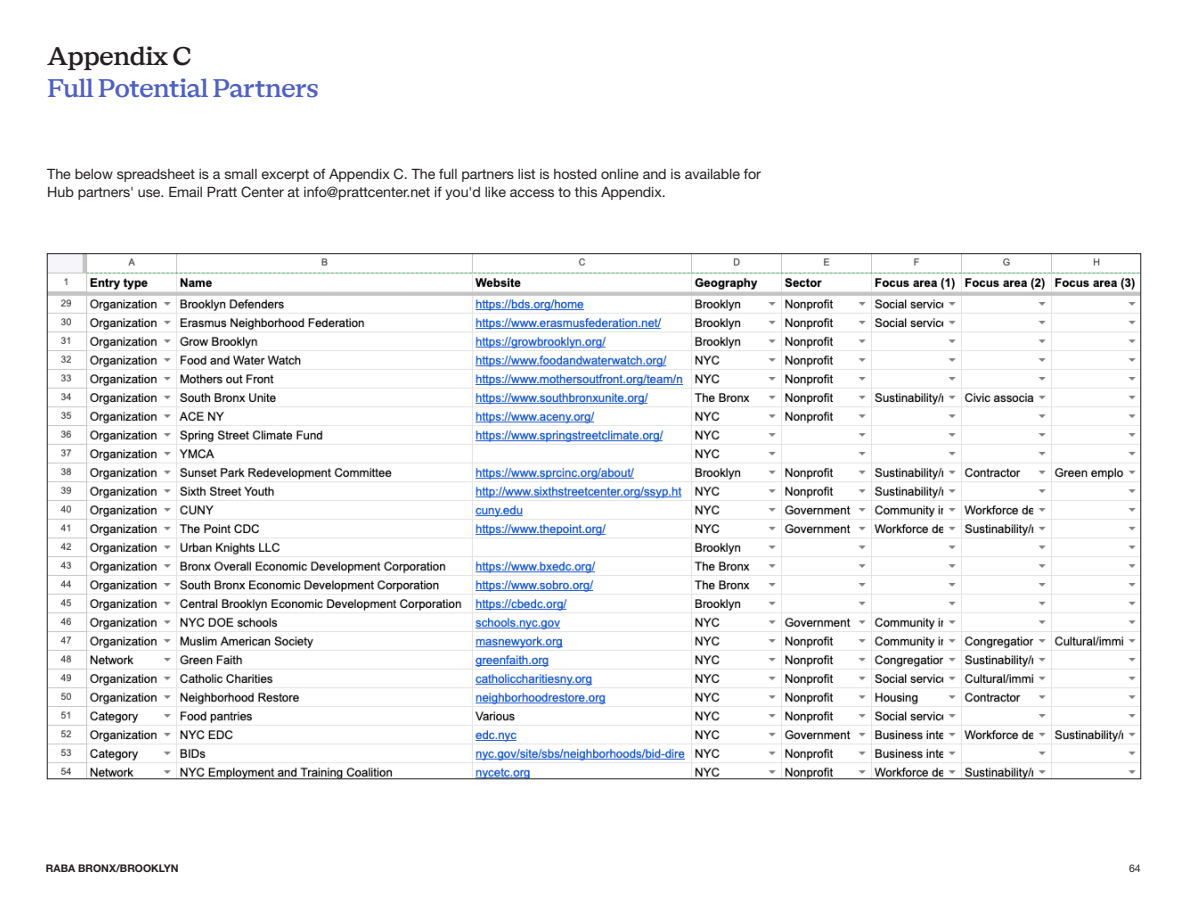
<style>
.page{position:relative;width:1188px;height:918px;background:#fff}
.page>*{position:absolute;margin:0;border:0;box-sizing:border-box;transform-origin:0 0}
.t1{font:500 25.5px "BL Pylon Serif";letter-spacing:-.035em;color:#4e60c2}
.t2{font:500 25.5px "BL Pylon Serif";letter-spacing:-.03em;color:#231f20}
.Notes_Numbering{font:14.25px/18.8px "Helvetica Neue LT Pro";letter-spacing:-.005em;color:#231f20}
.t3{font:700 10.5px "Helvetica Neue LT Pro";color:#231f20}
.t4{font:10.5px "Helvetica Neue LT Pro";color:#231f20}
</style>
<div class="page">
<img style="left:49px;top:256px;width:1090px;height:521px">
<p class="t2" style="left:47px;top:46px;width:146px">Appendix C</p>
<p class="t1" style="left:47px;top:77px;width:273px">Full Potential Partners</p>
<p class="Notes_Numbering" style="left:47px;top:164px;width:715px">The below spreadsheet is a small excerpt of Appendix C. The full partners list is hosted online and is available for<br>Hub partners' use. Email Pratt Center at info@prattcenter.net if you'd like access to this Appendix.</p>
<p class="t3" style="left:46px;top:862px;width:134px">RABA BRONX/BROOKLYN</p>
<p class="t4" style="left:1129px;top:862px;width:13px">64</p>
</div>
